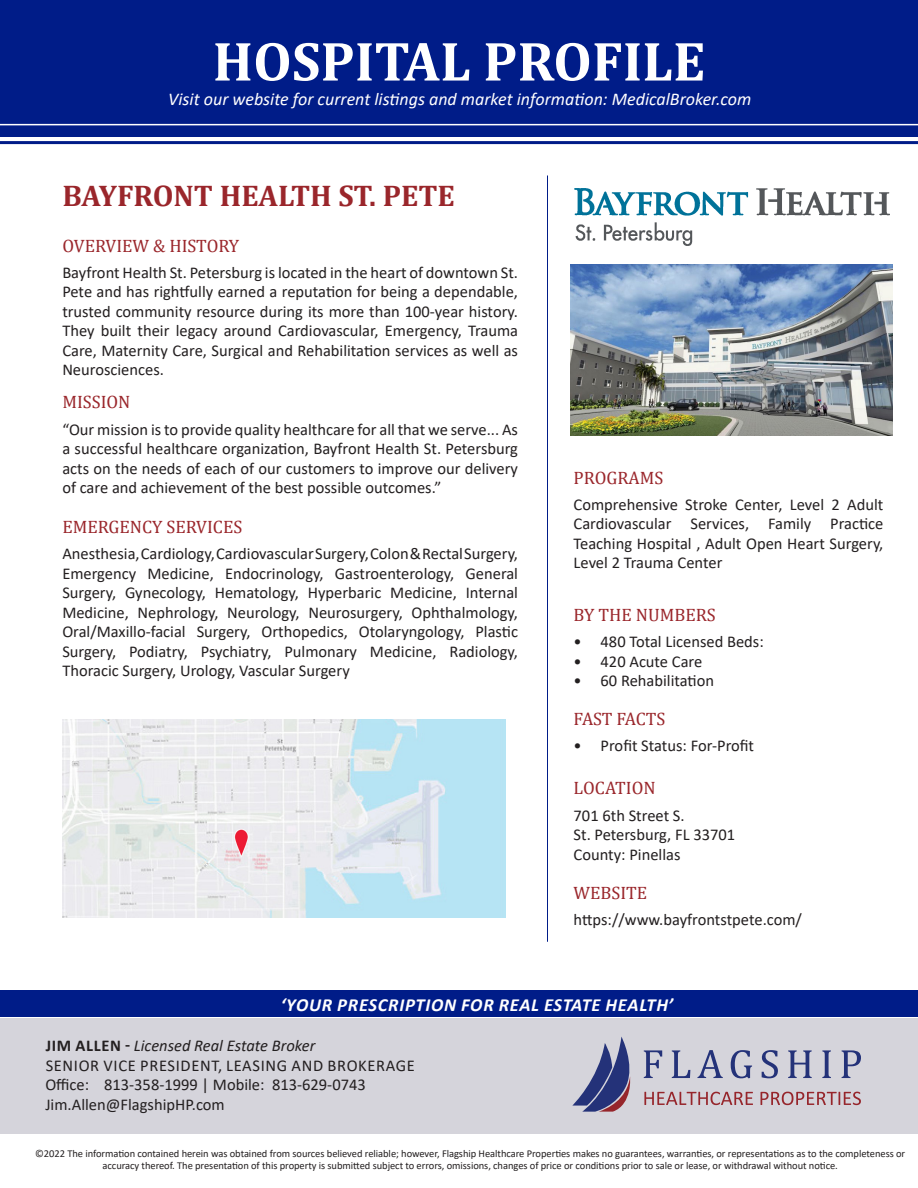
<style>
.page{position:relative;width:918px;height:1188px;background:#fff}
.page>*{position:absolute;margin:0;border:0;box-sizing:border-box;transform-origin:0 0}
.t1{font:700 55.8px "Cambria";color:#fff}
.t2{font:700 30px "Cambria";color:#9a262b}
.t3{font:italic 700 18.45px "Calibri";letter-spacing:.04em;color:#fff}
.t4{font:18px "Cambria";color:#9a262b}
.t5{font:italic 18px "Calibri";color:#fff}
.t6{font:16.5px/19.5px "Calibri";color:#231f20;text-align:justify}
.t7{font:16.5px "Calibri";letter-spacing:.04em;color:#231f20}
.t8{font:italic 16.5px "Calibri";color:#231f20}
.t9{font:10.5px/12px "Calibri";letter-spacing:-.005em;color:#231f20;text-align:center}
.s1{font-weight:700;font-style:normal}
</style>
<div class="page">
<div style="left:0;top:0;width:918px;height:136px;background:#001c88"></div>
<div style="left:0;top:1019px;width:918px;height:115px;background:#d5d4db"></div>
<img style="left:574px;top:188px;width:316px;height:58px">
<svg style="left:572px;top:1037px;width:59px;height:75px"></svg>
<svg style="left:644px;top:1050px;width:18px;height:28px"></svg>
<svg style="left:672px;top:1050px;width:18px;height:28px"></svg>
<svg style="left:697px;top:1050px;width:26px;height:28px"></svg>
<svg style="left:731px;top:1050px;width:21px;height:28px"></svg>
<svg style="left:762px;top:1050px;width:16px;height:28px"></svg>
<svg style="left:788px;top:1050px;width:24px;height:28px"></svg>
<svg style="left:822px;top:1050px;width:9px;height:28px"></svg>
<svg style="left:842px;top:1050px;width:19px;height:28px"></svg>
<svg style="left:644px;top:1092px;width:109px;height:13px"></svg>
<svg style="left:761px;top:1092px;width:100px;height:13px"></svg>
<hr style="left:0;top:124px;width:918px;height:1px;background:#fff">
<hr style="left:0;top:141px;width:918px;height:3px;background:#001c88">
<div style="left:0;top:990px;width:918px;height:27px;background:#001c88"></div>
<hr style="left:547px;top:176px;width:1px;height:766px;background:#001c88">
<img style="left:63px;top:719px;width:443px;height:198px">
<img style="left:571px;top:265px;width:321px;height:171px">
<p class="t1" style="left:213px;top:22px;width:494px">HOSPITAL PROFILE</p>
<p class="t5" style="left:168px;top:86px;width:585px">Visit our website for current listings and market information: MedicalBroker.com</p>
<p class="t2" style="left:62px;top:175px;width:394px">BAYFRONT HEALTH ST. PETE</p>
<p class="t4" style="left:62px;top:235px;width:178px">OVERVIEW &amp; HISTORY</p>
<p class="t6" style="left:62px;top:262px;width:457px">Bayfront Health St. Petersburg is located in the heart of downtown St.<br>Pete and has rightfully earned a reputation for being a dependable, trusted community resource during its more than 100-year history.<br>They built their legacy around Cardiovascular, Emergency, Trauma Care, Maternity Care, Surgical and Rehabilitation services as well as Neurosciences.</p>
<p class="t4" style="left:62px;top:392px;width:70px">MISSION</p>
<p class="t6" style="left:62px;top:419px;width:457px">“Our mission is to provide quality healthcare for all that we serve... As a successful healthcare organization, Bayfront Health St. Petersburg acts on the needs of each of our customers to improve our delivery of care and achievement of the best possible outcomes.”</p>
<p class="t4" style="left:62px;top:516px;width:182px">EMERGENCY SERVICES</p>
<p class="t6" style="left:62px;top:544px;width:457px">Anesthesia, Cardiology, Cardiovascular Surgery, Colon &amp; Rectal Surgery, Emergency Medicine, Endocrinology, Gastroenterology, General Surgery, Gynecology, Hematology, Hyperbaric Medicine, Internal Medicine, Nephrology, Neurology, Neurosurgery, Ophthalmology, Oral/Maxillo-facial Surgery, Orthopedics, Otolaryngology, Plastic Surgery, Podiatry, Psychiatry, Pulmonary Medicine, Radiology, Thoracic Surgery, Urology, Vascular Surgery</p>
<p class="t4" style="left:574px;top:467px;width:91px">PROGRAMS</p>
<p class="t6" style="left:574px;top:494px;width:311px">Comprehensive Stroke Center, Level 2 Adult Cardiovascular Services, Family Practice Teaching Hospital , Adult Open Heart Surgery, Level 2 Trauma Center</p>
<p class="t4" style="left:574px;top:604px;width:144px">BY THE NUMBERS</p>
<p class="t6" style="left:574px;top:631px;width:192px">• 480 Total Licensed Beds:</p>
<p class="t6" style="left:574px;top:651px;width:130px">• 420 Acute Care</p>
<p class="t6" style="left:574px;top:670px;width:142px">• 60 Rehabilitation</p>
<p class="t4" style="left:574px;top:708px;width:93px">FAST FACTS</p>
<p class="t6" style="left:574px;top:736px;width:182px">• Profit Status: For-Profit</p>
<p class="t4" style="left:574px;top:778px;width:84px">LOCATION</p>
<p class="t6" style="left:574px;top:805px;width:113px">701 6th Street S.</p>
<p class="t6" style="left:574px;top:825px;width:163px">St. Petersburg, FL 33701</p>
<p class="t6" style="left:574px;top:844px;width:108px">County: Pinellas</p>
<p class="t4" style="left:574px;top:882px;width:75px">WEBSITE</p>
<p class="t6" style="left:574px;top:909px;width:230px">https://www.bayfrontstpete.com/</p>
<p class="t3" style="left:281px;top:992px;width:394px">‘YOUR PRESCRIPTION FOR REAL ESTATE HEALTH’</p>
<p class="t8" style="left:46px;top:1034px;width:271px"><span class="s1">JIM ALLEN -</span> Licensed Real Estate Broker</p>
<p class="t7" style="left:46px;top:1054px;width:371px">SENIOR VICE PRESIDENT, LEASING AND BROKERAGE</p>
<p class="t6" style="left:45px;top:1074px;width:322px">Office: 813-358-1999 | Mobile: 813-629-0743</p>
<p class="t6" style="left:45px;top:1094px;width:181px">Jim.Allen@FlagshipHP.com</p>
<p class="t9" style="left:35px;top:1147px;width:871px">©2022 The information contained herein was obtained from sources believed reliable; however, Flagship Healthcare Properties makes no guarantees, warranties, or representations as to the completeness or accuracy thereof. The presentation of this property is submitted subject to errors, omissions, changes of price or conditions prior to sale or lease, or withdrawal without notice.</p>
</div>
